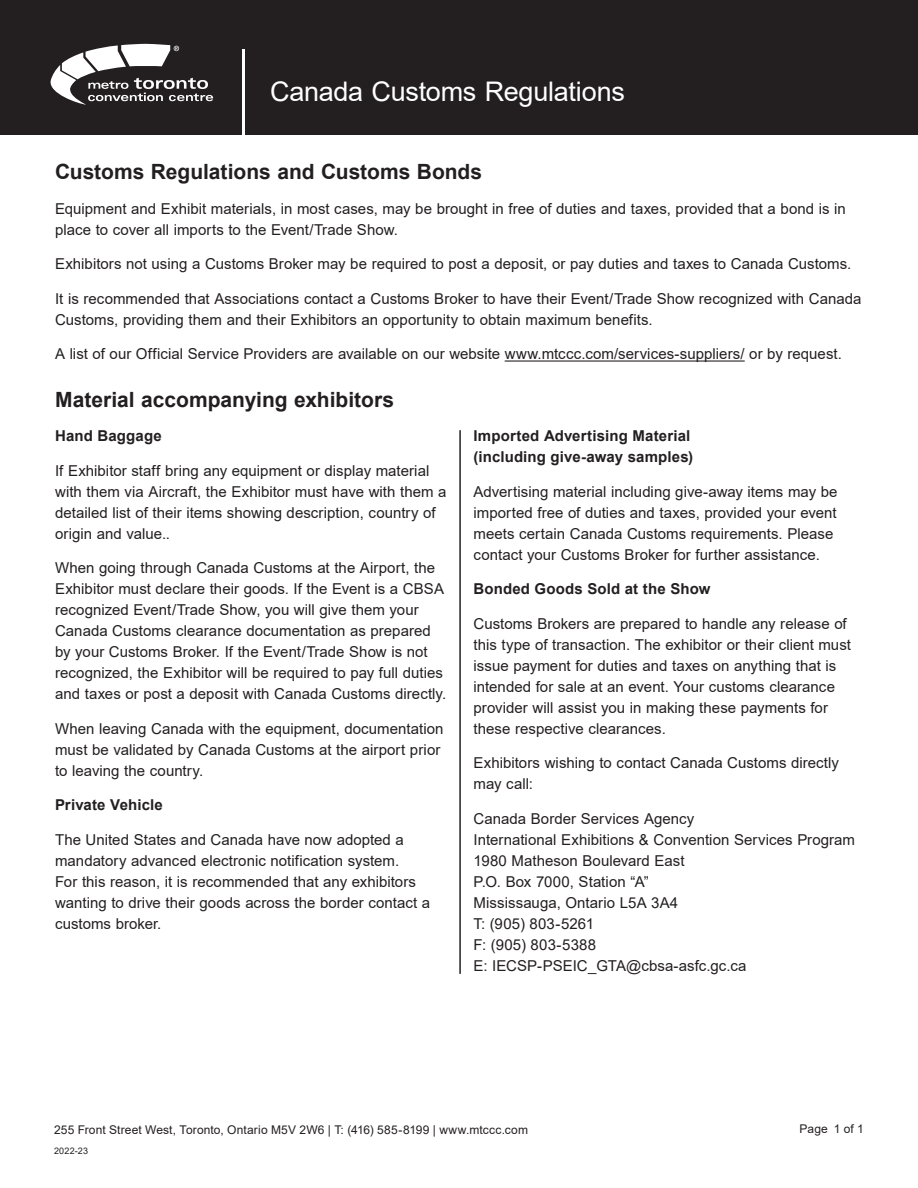
<style>
.page{position:relative;width:918px;height:1188px;background:#fff}
.page>*{position:absolute;margin:0;border:0;box-sizing:border-box;transform-origin:0 0}
.t1{font:27px "Arial";letter-spacing:-.01em;color:#fff}
.H2_-_span_all_clms{font:700 21px "Arial";color:#231f20}
.P_text{font:15px/21px "Arial";letter-spacing:.005em;color:#231f20}
.P_text_-_span_all_cl{font:15px/21px "Arial";letter-spacing:.005em;color:#231f20}
.H3{font:700 15px/21px "Arial";letter-spacing:.01em;color:#231f20}
.t2{font:12px "Arial";letter-spacing:.015em;color:#231f20}
.t3{font:9px "Arial";letter-spacing:.025em;color:#231f20}
</style>
<div class="page">
<div style="left:0;top:0;width:918px;height:135px;background:#231f20"></div>
<svg style="left:50px;top:44px;width:163px;height:61px"></svg>
<hr style="left:242px;top:49px;width:2px;height:86px;background:#fff">
<hr style="left:505px;top:360px;width:240px;height:2px;background:#231f20">
<hr style="left:460px;top:430px;width:1px;height:544px;background:#231f20">
<h1 class="t1" style="left:270px;top:73px;width:356px">Canada Customs Regulations</h1>
<h2 class="H2_-_span_all_clms" style="left:55px;top:157px;width:429px">Customs Regulations and Customs Bonds</h2>
<p class="P_text_-_span_all_cl" style="left:55px;top:198px;width:792px">Equipment and Exhibit materials, in most cases, may be brought in free of duties and taxes, provided that a bond is in place to cover all imports to the Event/Trade Show.</p>
<p class="P_text_-_span_all_cl" style="left:55px;top:254px;width:798px">Exhibitors not using a Customs Broker may be required to post a deposit, or pay duties and taxes to Canada Customs.</p>
<p class="P_text_-_span_all_cl" style="left:55px;top:288px;width:808px">It is recommended that Associations contact a Customs Broker to have their Event/Trade Show recognized with Canada<br>Customs, providing them and their Exhibitors an opportunity to obtain maximum benefits.</p>
<p class="P_text_-_span_all_cl" style="left:55px;top:344px;width:788px">A list of our Official Service Providers are available on our website www.mtccc.com/services-suppliers/ or by request.</p>
<h2 class="H2_-_span_all_clms" style="left:55px;top:385px;width:341px">Material accompanying exhibitors</h2>
<p class="H3" style="left:55px;top:426px;width:108px">Hand Baggage</p>
<p class="P_text" style="left:55px;top:460px;width:393px">If Exhibitor staff bring any equipment or display material with them via Aircraft, the Exhibitor must have with them a detailed list of their items showing description, country of origin and value..</p>
<p class="P_text" style="left:55px;top:557px;width:393px">When going through Canada Customs at the Airport, the Exhibitor must declare their goods. If the Event is a CBSA recognized Event/Trade Show, you will give them your Canada Customs clearance documentation as prepared by your Customs Broker. If the Event/Trade Show is not recognized, the Exhibitor will be required to pay full duties and taxes or post a deposit with Canada Customs directly.</p>
<p class="P_text" style="left:55px;top:718px;width:390px">When leaving Canada with the equipment, documentation must be validated by Canada Customs at the airport prior to leaving the country.</p>
<p class="H3" style="left:55px;top:795px;width:109px">Private Vehicle</p>
<p class="P_text" style="left:55px;top:829px;width:377px">The United States and Canada have now adopted a mandatory advanced electronic notification system.<br>For this reason, it is recommended that any exhibitors wanting to drive their goods across the border contact a customs broker.</p>
<p class="H3" style="left:474px;top:426px;width:221px">Imported Advertising Material (including give-away samples)</p>
<p class="P_text" style="left:474px;top:481px;width:365px">Advertising material including give-away items may be imported free of duties and taxes, provided your event meets certain Canada Customs requirements. Please contact your Customs Broker for further assistance.</p>
<p class="H3" style="left:474px;top:579px;width:238px">Bonded Goods Sold at the Show</p>
<p class="P_text" style="left:474px;top:613px;width:379px">Customs Brokers are prepared to handle any release of this type of transaction. The exhibitor or their client must issue payment for duties and taxes on anything that is intended for sale at an event. Your customs clearance provider will assist you in making these payments for these respective clearances.</p>
<p class="P_text" style="left:474px;top:752px;width:367px">Exhibitors wishing to contact Canada Customs directly may call:</p>
<p class="P_text" style="left:474px;top:808px;width:383px">Canada Border Services Agency<br>International Exhibitions &amp; Convention Services Program<br>1980 Matheson Boulevard East<br>P.O. Box 7000, Station “A”<br>Mississauga, Ontario L5A 3A4<br>T: (905) 803-5261<br>F: (905) 803-5388<br>E: IECSP-PSEIC_GTA@cbsa-asfc.gc.ca</p>
<p class="t2" style="left:54px;top:1122px;width:476px">255 Front Street West, Toronto, Ontario M5V 2W6 | T: (416) 585-8199 | www.mtccc.com</p>
<p class="t3" style="left:54px;top:1145px;width:36px">2022-23</p>
<p class="t2" style="left:800px;top:1121px;width:66px">Page 1 of 1</p>
</div>
